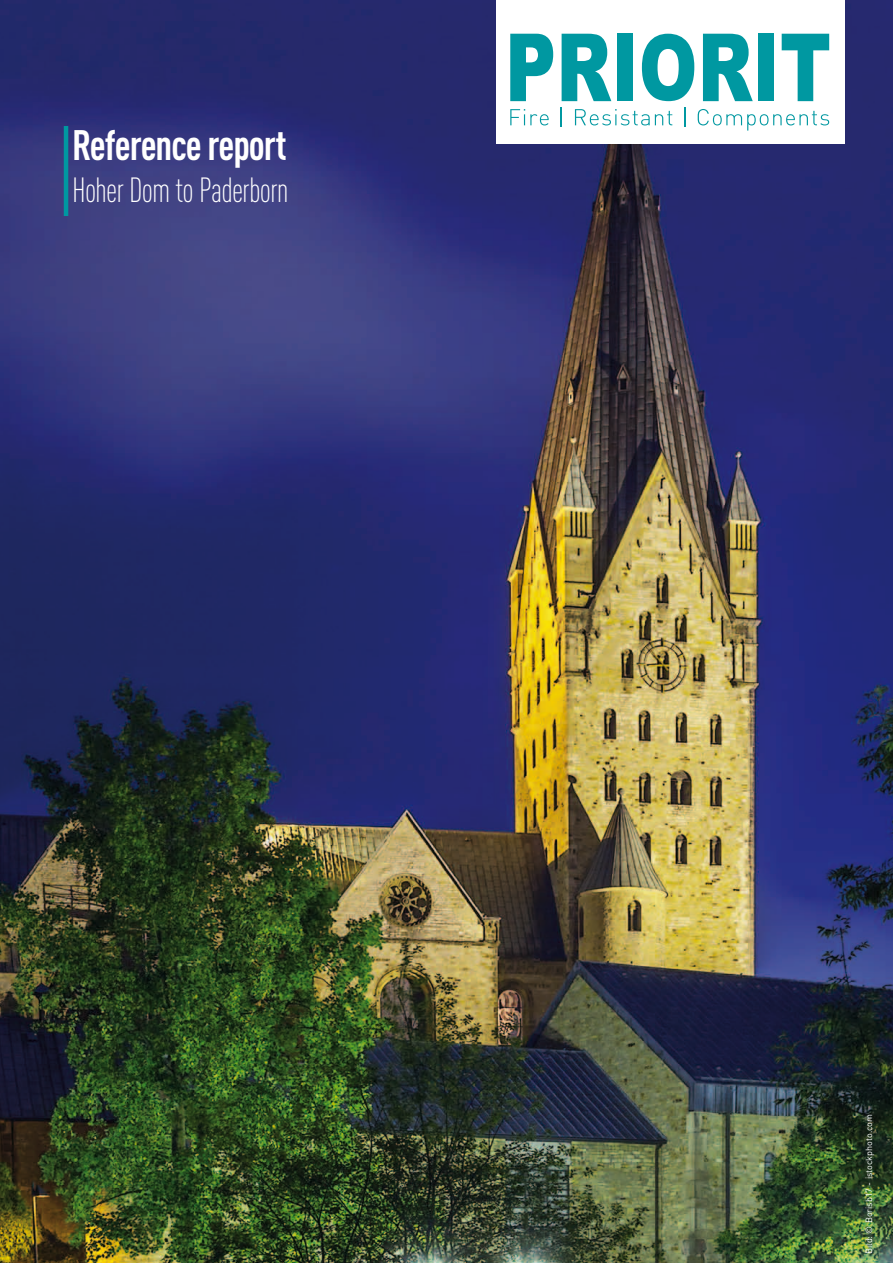
<style>
.page{position:relative;width:893px;height:1263px;background:#fff}
.page>*{position:absolute;margin:0;border:0;box-sizing:border-box;transform-origin:0 0}
.t1{font:700 condensed 42px "DINOT";letter-spacing:-.025em;color:#fff;scale:.96 1}
.t2{font:300 condensed 34.5px "DINOT";letter-spacing:-.025em;color:#fff;scale:.96 1}
.t3{font:9px "DINOT";color:#fff}
</style>
<div class="page">
<img style="left:0;top:237px;width:893px;height:1026px">
<svg style="left:0;top:0;width:893px;height:237px;background:#2b2d71"></svg>
<hr style="left:64px;top:126px;width:4px;height:90px;background:#0098a1">
<div style="left:496px;top:0;width:349px;height:144px;background:#fff"></div>
<svg style="left:510px;top:34px;width:43px;height:67px"></svg>
<svg style="left:562px;top:34px;width:49px;height:67px"></svg>
<div style="left:617px;top:34px;width:16px;height:67px;background:#0098a1"></div>
<svg style="left:642px;top:34px;width:52px;height:67px"></svg>
<svg style="left:703px;top:34px;width:50px;height:67px"></svg>
<div style="left:758px;top:34px;width:16px;height:67px;background:#0098a1"></div>
<svg style="left:782px;top:34px;width:47px;height:67px"></svg>
<svg style="left:510px;top:109px;width:39px;height:16px"></svg>
<svg style="left:561px;top:107px;width:1px;height:20px"></svg>
<svg style="left:575px;top:109px;width:97px;height:16px"></svg>
<svg style="left:684px;top:107px;width:1px;height:20px"></svg>
<svg style="left:698px;top:109px;width:131px;height:22px"></svg>
<h1 class="t1" style="left:72px;top:120px;width:225px">Reference report</h1>
<h2 class="t2" style="left:72px;top:170px;width:227px">Hoher Dom to Paderborn</h2>
<p class="t3" style="left:863px;top:1254px;width:142px;rotate:-90deg">Bild: © Borisb17 - istockphoto.com</p>
</div>
